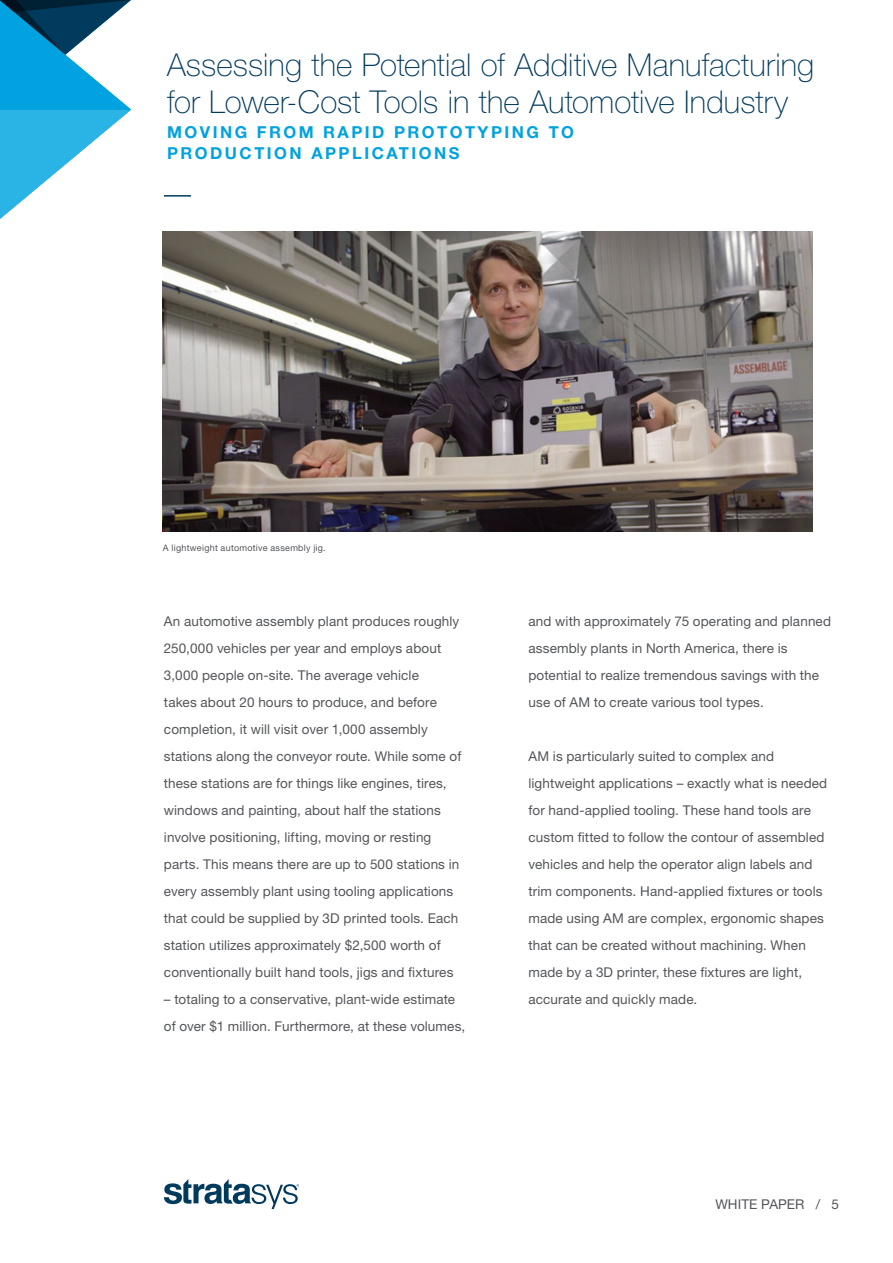
<style>
.page{position:relative;width:893px;height:1263px;background:#fff}
.page>*{position:absolute;margin:0;border:0;box-sizing:border-box;transform-origin:0 0}
.t1{font:100 31.5px/36.3px "Helvetica Neue LT Std";letter-spacing:.005em;color:#003a5d}
.t2{font:700 16.5px/21.3px "Helvetica Neue LT Std";letter-spacing:.15em;color:#00a2df}
.t3{font:13.5px/27px "Helvetica Neue LT Std";letter-spacing:.01em;color:#54555a}
.t4{font:9px "Helvetica Neue LT Std";letter-spacing:.03em;color:#54555a}
</style>
<div class="page">
<svg style="left:164px;top:1179px;width:135px;height:30px"></svg>
<svg style="left:0;top:0;width:131px;height:219px"></svg>
<hr style="left:164px;top:195px;width:27px;height:2px;background:#003a5d">
<img style="left:163px;top:232px;width:649px;height:300px">
<h1 class="t1" style="left:167px;top:47px;width:648px">Assessing the Potential of Additive Manufacturing for Lower-Cost Tools in the Automotive Industry</h1>
<p class="t2" style="left:167px;top:121px;width:409px">MOVING FROM RAPID PROTOTYPING TO<br>PRODUCTION APPLICATIONS</p>
<p class="t4" style="left:163px;top:543px;width:164px">A lightweight automotive assembly jig.</p>
<p class="t3" style="left:164px;top:608px;width:299px">An automotive assembly plant produces roughly 250,000 vehicles per year and employs about 3,000 people on-site. The average vehicle<br>takes about 20 hours to produce, and before completion, it will visit over 1,000 assembly stations along the conveyor route. While some of these stations are for things like engines, tires, windows and painting, about half the stations involve positioning, lifting, moving or resting parts. This means there are up to 500 stations in every assembly plant using tooling applications that could be supplied by 3D printed tools. Each station utilizes approximately $2,500 worth of conventionally built hand tools, jigs and fixtures</p>
<p class="t3" style="left:164px;top:986px;width:303px">– totaling to a conservative, plant-wide estimate of over $1 million. Furthermore, at these volumes,</p>
<p class="t3" style="left:528px;top:608px;width:304px">and with approximately 75 operating and planned assembly plants in North America, there is potential to realize tremendous savings with the use of AM to create various tool types.</p>
<p class="t3" style="left:528px;top:743px;width:300px">AM is particularly suited to complex and lightweight applications – exactly what is needed for hand-applied tooling. These hand tools are custom fitted to follow the contour of assembled vehicles and help the operator align labels and trim components. Hand-applied fixtures or tools made using AM are complex, ergonomic shapes that can be created without machining. When made by a 3D printer, these fixtures are light, accurate and quickly made.</p>
<p class="t3" style="left:715px;top:1190px;width:125px">WHITE PAPER / 5</p>
</div>
